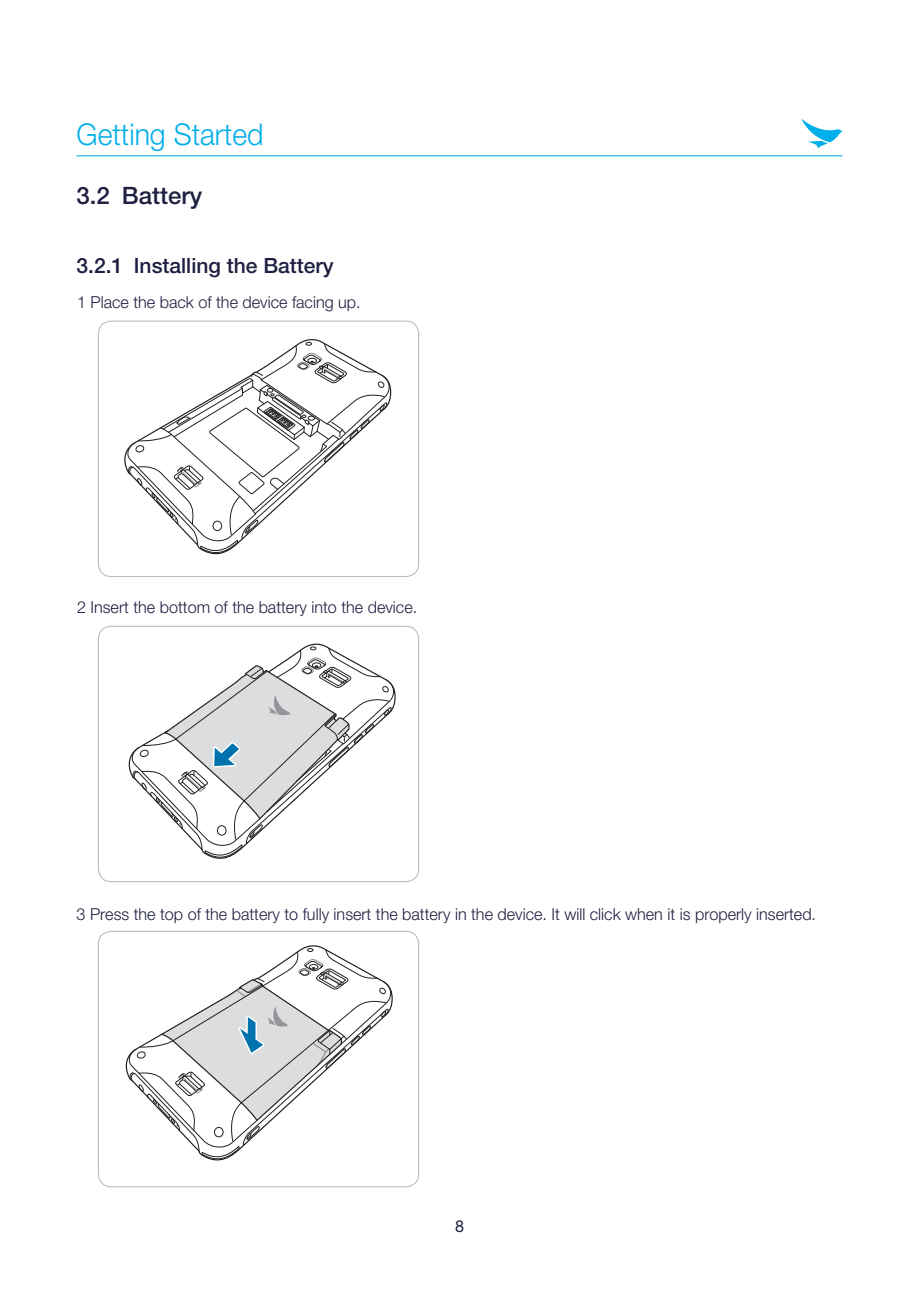
<style>
.page{position:relative;width:919px;height:1289px;background:#fff}
.page>*{position:absolute;margin:0;border:0;box-sizing:border-box;transform-origin:0 0}
.t1{font:300 30px "Helvetica Neue";color:#00aee9;scale:.95 1}
.t2{font:500 24px "Helvetica Neue";color:#1f2041}
.t3{font:500 21px "Helvetica Neue";color:#1f2041}
.t4{font:300 16.5px "Helvetica Neue";color:#1f2041}
.t5{font:16.5px "Helvetica Neue";color:#1f2041}
</style>
<div class="page">
<hr style="left:77px;top:155px;width:765px;height:1px;background:#00aee9">
<svg style="left:801px;top:119px;width:41px;height:29px"></svg>
<div style="left:98px;top:320px;width:321px;height:257px;border:1px solid #bcbdc0;border-radius:13px"></div>
<div style="left:98px;top:625px;width:321px;height:257px;border:1px solid #bcbdc0;border-radius:13px"></div>
<div style="left:98px;top:930px;width:321px;height:257px;border:1px solid #bcbdc0;border-radius:13px"></div>
<svg style="left:125px;top:342px;width:267px;height:213px"></svg>
<svg style="left:130px;top:646px;width:266px;height:213px"></svg>
<svg style="left:127px;top:948px;width:266px;height:213px"></svg>
<h1 class="t1" style="left:77px;top:116px;width:198px">Getting Started</h1>
<h2 class="t2" style="left:76px;top:181px;width:127px">3.2 Battery</h2>
<p class="t3" style="left:76px;top:253px;width:259px">3.2.1 Installing the Battery</p>
<p class="t4" style="left:77px;top:292px;width:285px">1 Place the back of the device facing up.</p>
<p class="t4" style="left:77px;top:597px;width:341px">2 Insert the bottom of the battery into the device.</p>
<p class="t4" style="left:76px;top:903px;width:741px">3 Press the top of the battery to fully insert the battery in the device. It will click when it is properly inserted.</p>
<p class="t5" style="left:455px;top:1216px;width:10px">8</p>
</div>
